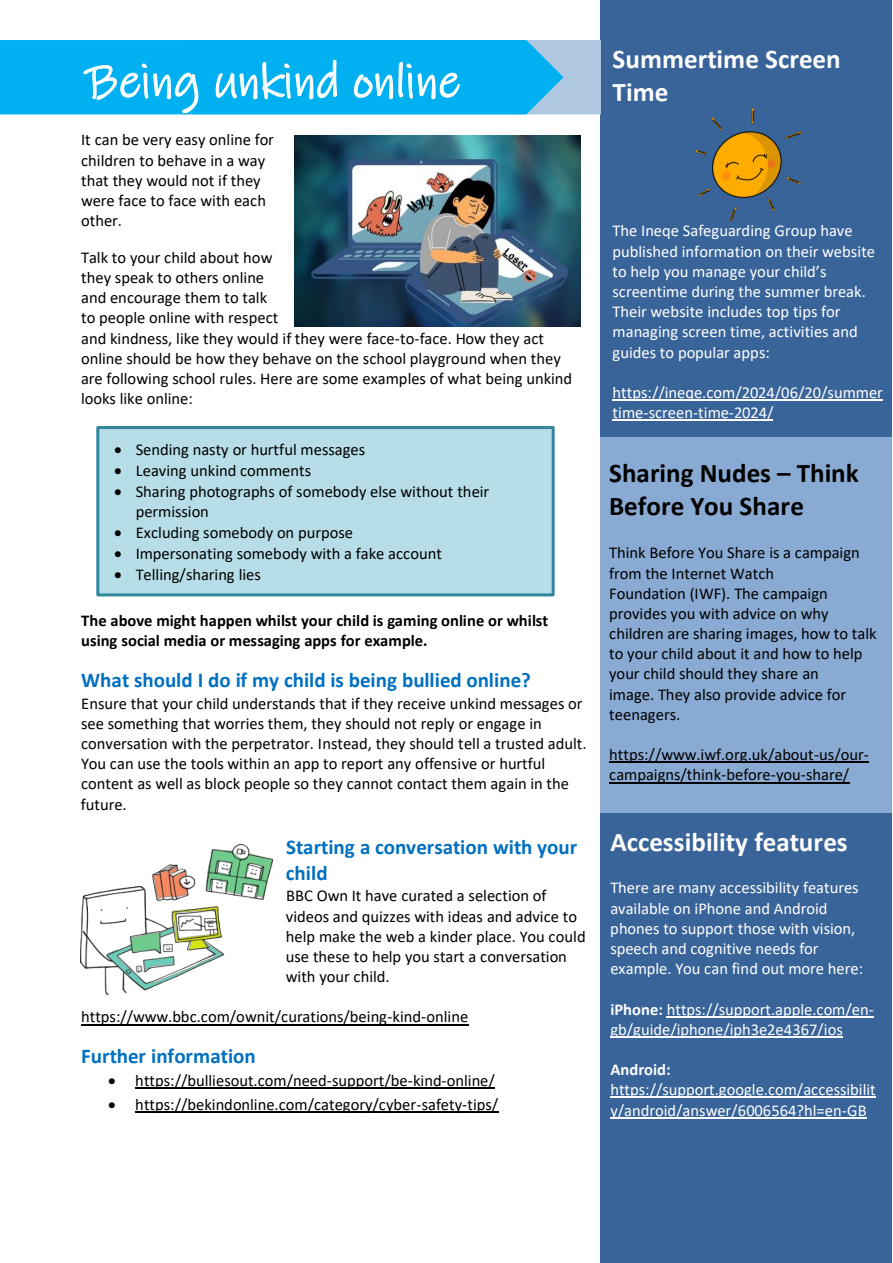
<style>
.page{position:relative;width:893px;height:1263px;background:#fff}
.page>*{position:absolute;margin:0;border:0;box-sizing:border-box;transform-origin:0 0}
.t1{font:48.15px "Ink Free";color:#fff}
.t2{font:700 27px/33px "Calibri";letter-spacing:.005em;color:#fff}
.t3{font:700 27px/33px "Calibri";letter-spacing:.005em;color:#000}
.t4{font:700 21px/25.5px "Calibri";color:#0070c0}
.t5{font:16.5px/20.2px "Calibri";color:#000}
.t6{font:16.5px/20.2px "Calibri";color:#fff}
.t7{font:700 16.5px/20px "Calibri";letter-spacing:.005em;color:#000}
.t8{font:700 16.5px "Calibri";letter-spacing:.005em;color:#fff}
.s1{font-weight:700}
</style>
<div class="page">
<div style="left:600px;top:436px;width:292px;height:378px;background:#89aad3"></div>
<div style="left:600px;top:815px;width:292px;height:447px;background:#396499"></div>
<div style="left:600px;top:1px;width:292px;height:433px;background:#396499"></div>
<hr style="left:81px;top:1024px;width:388px;height:1px;background:#000">
<hr style="left:135px;top:1088px;width:360px;height:1px;background:#000">
<hr style="left:135px;top:1112px;width:363px;height:1px;background:#000">
<div style="left:607px;top:456px;width:275px;height:350px;background:#89aad3"></div>
<hr style="left:609px;top:762px;width:260px;height:1px;background:#000">
<hr style="left:609px;top:782px;width:240px;height:1px;background:#000">
<div style="left:610px;top:42px;width:275px;height:388px;background:#396499"></div>
<img style="left:691px;top:108px;width:113px;height:113px">
<hr style="left:612px;top:400px;width:271px;height:1px;background:#fff">
<hr style="left:612px;top:420px;width:161px;height:1px;background:#fff">
<svg style="left:0;top:40px;width:601px;height:74px;background:#76bfe6"></svg>
<div style="left:0;top:42px;width:546px;height:71px;background:#00b0f0"></div>
<div style="left:608px;top:824px;width:275px;height:316px;background:#396499"></div>
<hr style="left:666px;top:1016px;width:208px;height:1px;background:#fff">
<hr style="left:610px;top:1036px;width:233px;height:1px;background:#fff">
<hr style="left:610px;top:1097px;width:266px;height:1px;background:#fff">
<hr style="left:610px;top:1117px;width:256px;height:1px;background:#fff">
<img style="left:295px;top:136px;width:285px;height:190px">
<div style="left:96px;top:426px;width:459px;height:170px;border:3px solid #31859c"></div>
<img style="left:81px;top:844px;width:191px;height:151px">
<h1 class="t1" style="left:85px;top:47px;width:377px">Being unkind online</h1>
<p class="t5" style="left:81px;top:129px;width:194px">It can be very easy online for children to behave in a way that they would not if they were face to face with each other.</p>
<p class="t5" style="left:81px;top:247px;width:493px">Talk to your child about how<br>they speak to others online<br>and encourage them to talk<br>to people online with respect<br>and kindness, like they would if they were face-to-face. How they act online should be how they behave on the school playground when they are following school rules. Here are some examples of what being unkind looks like online:</p>
<p class="t5" style="left:114px;top:439px;width:253px">• Sending nasty or hurtful messages</p>
<p class="t5" style="left:114px;top:460px;width:198px">• Leaving unkind comments</p>
<p class="t5" style="left:136px;top:481px;width:355px;text-indent:-21px">• Sharing photographs of somebody else without their permission</p>
<p class="t5" style="left:114px;top:522px;width:240px">• Excluding somebody on purpose</p>
<p class="t5" style="left:114px;top:543px;width:329px">• Impersonating somebody with a fake account</p>
<p class="t5" style="left:114px;top:564px;width:148px">• Telling/sharing lies</p>
<p class="t7" style="left:81px;top:611px;width:469px">The above might happen whilst your child is gaming online or whilst using social media or messaging apps for example.</p>
<p class="t4" style="left:81px;top:667px;width:451px">What should I do if my child is being bullied online?</p>
<p class="t5" style="left:81px;top:693px;width:507px">Ensure that your child understands that if they receive unkind messages or see something that worries them, they should not reply or engage in conversation with the perpetrator. Instead, they should tell a trusted adult.<br>You can use the tools within an app to report any offensive or hurtful content as well as block people so they cannot contact them again in the future.</p>
<p class="t4" style="left:286px;top:834px;width:293px">Starting a conversation with your child</p>
<p class="t5" style="left:286px;top:885px;width:301px">BBC Own It have curated a selection of videos and quizzes with ideas and advice to help make the web a kinder place. You could use these to help you start a conversation with your child.</p>
<p class="t5" style="left:81px;top:1006px;width:389px">https://www.bbc.com/ownit/curations/being-kind-online</p>
<p class="t4" style="left:81px;top:1043px;width:176px">Further information</p>
<p class="t5" style="left:108px;top:1070px;width:388px">• https://bulliesout.com/need-support/be-kind-online/</p>
<p class="t5" style="left:108px;top:1094px;width:392px">• https://bekindonline.com/category/cyber-safety-tips/</p>
<h2 class="t2" style="left:613px;top:42px;width:229px">Summertime Screen<br>Time</h2>
<p class="t6" style="left:613px;top:220px;width:264px">The Ineqe Safeguarding Group have published information on their website to help you manage your child’s screentime during the summer break.<br>Their website includes top tips for managing screen time, activities and guides to popular apps:</p>
<p class="t6" style="left:613px;top:382px;width:272px">https://ineqe.com/2024/06/20/summer time-screen-time-2024/</p>
<h2 class="t3" style="left:609px;top:456px;width:251px">Sharing Nudes – Think<br>Before You Share</h2>
<p class="t5" style="left:609px;top:542px;width:269px">Think Before You Share is a campaign from the Internet Watch<br>Foundation (IWF). The campaign provides you with advice on why children are sharing images, how to talk to your child about it and how to help your child should they share an<br>image. They also provide advice for teenagers.</p>
<p class="t5" style="left:609px;top:744px;width:261px">https://www.iwf.org.uk/about-us/our&shy;campaigns/think-before-you-share/</p>
<h2 class="t2" style="left:610px;top:825px;width:239px">Accessibility features</h2>
<p class="t6" style="left:610px;top:877px;width:254px">There are many accessibility features available on iPhone and Android phones to support those with vision, speech and cognitive needs for example. You can find out more here:</p>
<p class="t6" style="left:610px;top:998px;width:265px"><span class="s1">iPhone:</span> https://support.apple.com/en&shy;gb/guide/iphone/iph3e2e4367/ios</p>
<p class="t8" style="left:610px;top:1058px;width:62px">Android:</p>
<p class="t6" style="left:610px;top:1079px;width:267px">https://support.google.com/accessibilit y/android/answer/6006564?hl=en-GB</p>
</div>
